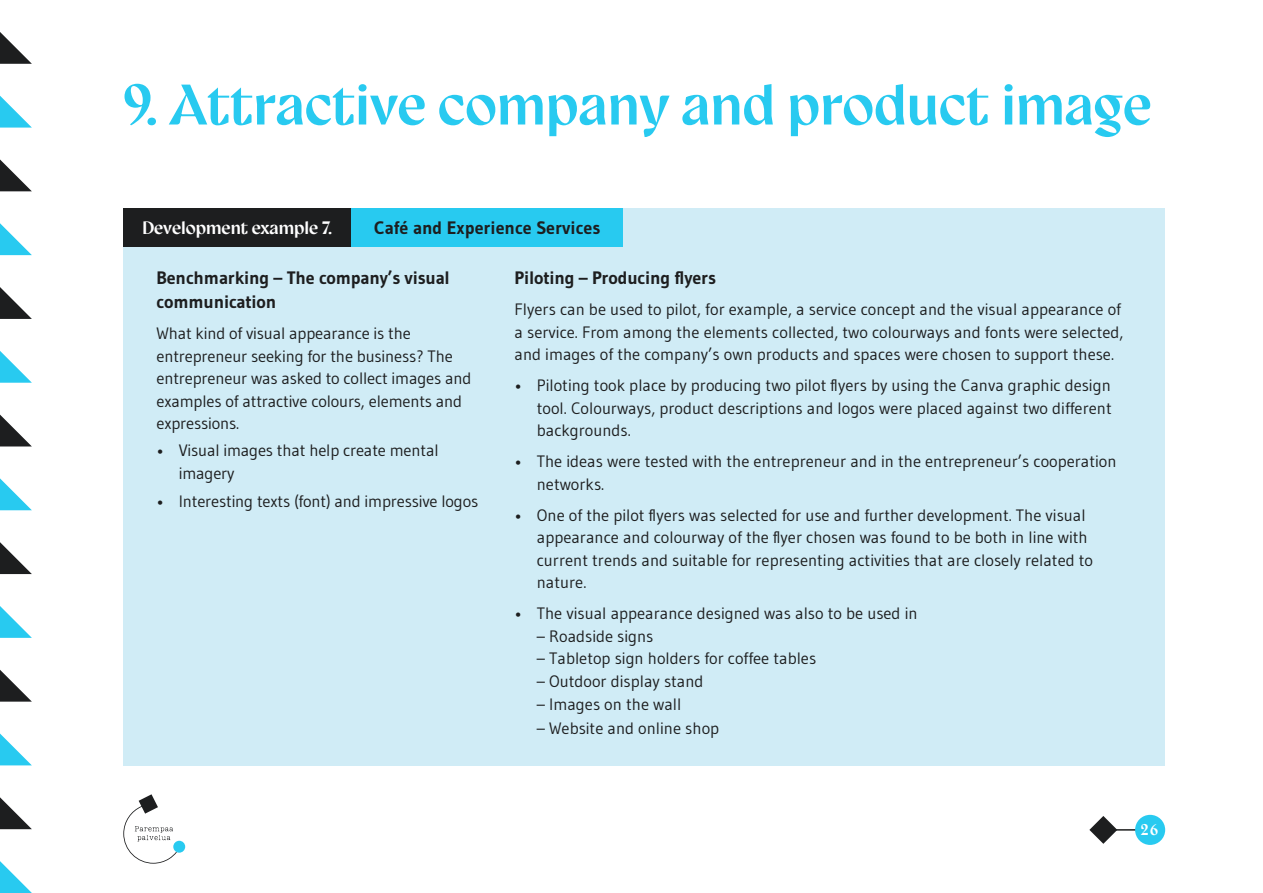
<style>
.page{position:relative;width:1263px;height:893px;background:#fff}
.page>*{position:absolute;margin:0;border:0;box-sizing:border-box;transform-origin:0 0}
.t1{font:300 57px "Gyst Variable Roman";color:#28caf0}
.t2{font:700 18px/24px "Gudea";letter-spacing:-.01em;color:#1d1e1f}
.t3{font:18px "Gudea Bold 2";letter-spacing:-.01em;color:#1d1e1f}
.t4{font:300 18px "Gyst Variable Roman";color:#fff}
.t5{font:16.5px/22.5px "Gudea";color:#1d1e1f}
.t6{font:16.5px/22.5px "Gudea 2";color:#1d1e1f}
.t7{font:300 15.45px "Gyst Variable Roman";color:#fff}
.s1{font-family:"Gudea"}
</style>
<div class="page">
<svg style="left:123px;top:794px;width:62px;height:70px"></svg>
<svg style="left:1089px;top:816px;width:28px;height:28px"></svg>
<hr style="left:1110px;top:829px;width:37px;height:2px;background:#1d1e1f">
<div style="left:1135px;top:815px;width:30px;height:30px;background:#28caf0;border-radius:50%"></div>
<div style="left:123px;top:208px;width:1042px;height:557px;background:#d0ecf6"></div>
<svg style="left:0;top:32px;width:32px;height:32px"></svg>
<svg style="left:0;top:96px;width:32px;height:32px"></svg>
<svg style="left:0;top:159px;width:32px;height:32px"></svg>
<svg style="left:0;top:223px;width:32px;height:32px"></svg>
<svg style="left:0;top:287px;width:32px;height:32px"></svg>
<svg style="left:0;top:351px;width:32px;height:32px"></svg>
<svg style="left:0;top:415px;width:32px;height:31px"></svg>
<svg style="left:0;top:478px;width:32px;height:32px"></svg>
<svg style="left:0;top:542px;width:32px;height:32px"></svg>
<svg style="left:0;top:606px;width:32px;height:32px"></svg>
<svg style="left:0;top:670px;width:32px;height:32px"></svg>
<svg style="left:0;top:733px;width:32px;height:32px"></svg>
<svg style="left:0;top:797px;width:32px;height:32px"></svg>
<svg style="left:0;top:861px;width:32px;height:32px"></svg>
<div style="left:123px;top:208px;width:228px;height:39px;background:#1d1e1f"></div>
<div style="left:351px;top:208px;width:272px;height:39px;background:#28caf0"></div>
<h1 class="t1" style="left:123px;top:73px;width:1030px">9. Attractive company and product image</h1>
<p class="t4" style="left:142px;top:218px;width:191px">Development example 7.</p>
<p class="t2" style="left:374px;top:216px;width:228px">Café and Experience Services</p>
<p class="t2" style="left:156px;top:266px;width:295px">Benchmarking – The company’s visual communication</p>
<p class="t5" style="left:156px;top:322px;width:316px">What kind of visual appearance is the entrepreneur seeking for the business? The entrepreneur was asked to collect images and</p>
<p class="t6" style="left:156px;top:390px;width:307px">examples of attractive colours, elements and expressions.</p>
<p class="t5" style="left:179px;top:439px;width:261px;text-indent:-22px">• Visual images that help create mental imagery</p>
<p class="t6" style="left:156px;top:490px;width:323px"><span class="s1">•</span> Interesting texts (font) and impressive logos</p>
<p class="t3" style="left:514px;top:267px;width:203px">Piloting – Producing flyers</p>
<p class="t6" style="left:514px;top:298px;width:608px">Flyers can be used to pilot, for example, a service concept and the visual appearance of</p>
<p class="t5" style="left:514px;top:321px;width:610px">a service. From among the elements collected, two colourways and fonts were selected, and images of the company’s own products and spaces were chosen to support these.</p>
<p class="t6" style="left:514px;top:374px;width:598px"><span class="s1">•</span> Piloting took place by producing two pilot flyers by using the Canva graphic design</p>
<p class="t5" style="left:537px;top:397px;width:576px">tool. Colourways, product descriptions and logos were placed against two different backgrounds.</p>
<p class="t5" style="left:537px;top:450px;width:581px;text-indent:-22px">• The ideas were tested with the entrepreneur and in the entrepreneur’s cooperation networks.</p>
<p class="t6" style="left:514px;top:504px;width:575px;text-align:right"><span class="s1">•</span> One of the pilot flyers was selected for use and further development. The visual appearance and colourway of the flyer chosen was found to be both in line with</p>
<p class="t5" style="left:537px;top:549px;width:558px">current trends and suitable for representing activities that are closely related to nature.</p>
<p class="t5" style="left:514px;top:602px;width:404px">• The visual appearance designed was also to be used in</p>
<p class="t5" style="left:537px;top:625px;width:118px">– Roadside signs</p>
<p class="t5" style="left:537px;top:647px;width:281px">– Tabletop sign holders for coffee tables</p>
<p class="t5" style="left:537px;top:670px;width:168px">– Outdoor display stand</p>
<p class="t5" style="left:537px;top:692px;width:146px">– Images on the wall</p>
<p class="t5" style="left:537px;top:716px;width:184px">– Website and online shop</p>
<p class="t7" style="left:1141px;top:821px;width:19px">26</p>
</div>
